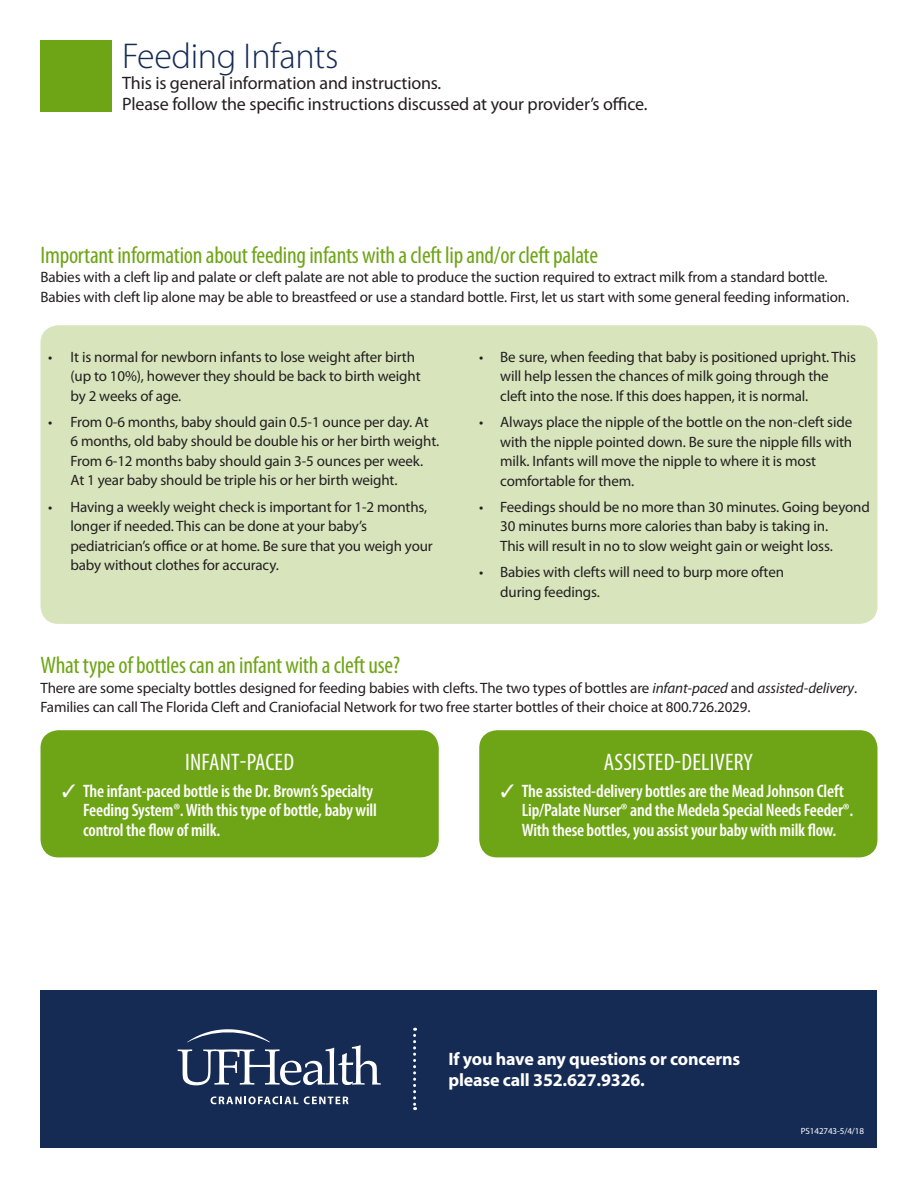
<style>
.page{position:relative;width:918px;height:1188px;background:#fff}
.page>*{position:absolute;margin:0;border:0;box-sizing:border-box;transform-origin:0 0}
.t1{font:300 36px "Myriad Pro";letter-spacing:-.01em;color:#152b54}
.t2{font:condensed 24px "Myriad Pro";letter-spacing:-.01em;color:#6ea516}
.t3{font:condensed 24px "Myriad Pro";letter-spacing:.01em;color:#fff}
.t4{font:600 condensed 18px/19.5px "Myriad Pro";letter-spacing:-.01em;color:#fff}
.t5{font:18px/21px "Myriad Pro";letter-spacing:-.01em;color:#231f20}
.t6{font:700 18px/21.6px "Myriad Pro";letter-spacing:-.01em;color:#fff}
.t7{font:15px/19.5px "Myriad Pro";letter-spacing:-.01em;color:#231f20}
.t8{font:9px "Myriad Pro";letter-spacing:-.01em;color:#fff}
.s1{font-style:italic}
</style>
<div class="page">
<div style="left:40px;top:325px;width:838px;height:299px;background:#d7e4bc;border-radius:18px"></div>
<div style="left:40px;top:990px;width:838px;height:158px;background:#152b54"></div>
<div style="left:40px;top:40px;width:72px;height:72px;background:#6ea516"></div>
<svg style="left:211px;top:1096px;width:87px;height:8px"></svg>
<svg style="left:304px;top:1096px;width:45px;height:8px"></svg>
<svg style="left:178px;top:1029px;width:203px;height:56px"></svg>
<svg style="left:413px;top:1028px;width:3px;height:82px"></svg>
<div style="left:40px;top:730px;width:399px;height:127px;background:#6ea516;border-radius:18px"></div>
<div style="left:479px;top:730px;width:399px;height:127px;background:#6ea516;border-radius:18px"></div>
<p class="t1" style="left:122px;top:36px;width:218px">Feeding Infants</p>
<p class="t5" style="left:122px;top:72px;width:527px">This is general information and instructions.<br>Please follow the specific instructions discussed at your provider’s office.</p>
<p class="t2" style="left:40px;top:242px;width:559px">Important information about feeding infants with a cleft lip and/or cleft palate</p>
<p class="t7" style="left:40px;top:268px;width:810px">Babies with a cleft lip and palate or cleft palate are not able to produce the suction required to extract milk from a standard bottle.<br>Babies with cleft lip alone may be able to breastfeed or use a standard bottle. First, let us start with some general feeding information.</p>
<p class="t7" style="left:70px;top:347px;width:352px;text-indent:-22px">• It is normal for newborn infants to lose weight after birth (up to 10%), however they should be back to birth weight by 2 weeks of age.</p>
<p class="t7" style="left:70px;top:412px;width:370px;text-indent:-22px">• From 0-6 months, baby should gain 0.5-1 ounce per day. At 6 months, old baby should be double his or her birth weight.<br>From 6-12 months baby should gain 3-5 ounces per week.<br>At 1 year baby should be triple his or her birth weight.</p>
<p class="t7" style="left:70px;top:497px;width:364px;text-indent:-22px">• Having a weekly weight check is important for 1-2 months, longer if needed. This can be done at your baby’s pediatrician’s office or at home. Be sure that you weigh your baby without clothes for accuracy.</p>
<p class="t7" style="left:500px;top:347px;width:357px;text-indent:-21px">• Be sure, when feeding that baby is positioned upright. This will help lessen the chances of milk going through the cleft into the nose. If this does happen, it is normal.</p>
<p class="t7" style="left:500px;top:413px;width:354px;text-indent:-21px">• Always place the nipple of the bottle on the non-cleft side with the nipple pointed down. Be sure the nipple fills with milk. Infants will move the nipple to where it is most comfortable for them.</p>
<p class="t7" style="left:500px;top:497px;width:371px;text-indent:-21px">• Feedings should be no more than 30 minutes. Going beyond<br>30 minutes burns more calories than baby is taking in.<br>This will result in no to slow weight gain or weight loss.</p>
<p class="t7" style="left:500px;top:563px;width:285px;text-indent:-21px">• Babies with clefts will need to burp more often during feedings.</p>
<p class="t2" style="left:40px;top:652px;width:361px">What type of bottles can an infant with a cleft use?</p>
<p class="t7" style="left:40px;top:678px;width:818px">There are some specialty bottles designed for feeding babies with clefts. The two types of bottles are <span class="s1">infant-paced</span> and <span class="s1">assisted-delivery</span>.<br>Families can call The Florida Cleft and Craniofacial Network for two free starter bottles of their choice at 800.726.2029.</p>
<p class="t3" style="left:185px;top:749px;width:110px">INFANT-PACED</p>
<p class="t3" style="left:604px;top:749px;width:151px">ASSISTED-DELIVERY</p>
<p class="t4" style="left:83px;top:781px;width:295px;text-indent:-21px">✓ The infant-paced bottle is the Dr. Brown’s Specialty<br>Feeding System®. With this type of bottle, baby will control the flow of milk.</p>
<p class="t4" style="left:522px;top:781px;width:333px;text-indent:-21px">✓ The assisted-delivery bottles are the Mead Johnson Cleft<br>Lip/Palate Nurser® and the Medela Special Needs Feeder®.<br>With these bottles, you assist your baby with milk flow.</p>
<p class="t6" style="left:448px;top:1048px;width:293px">If you have any questions or concerns please call 352.627.9326.</p>
<p class="t8" style="left:801px;top:1126px;width:65px">PS142743-5/4/18</p>
</div>
